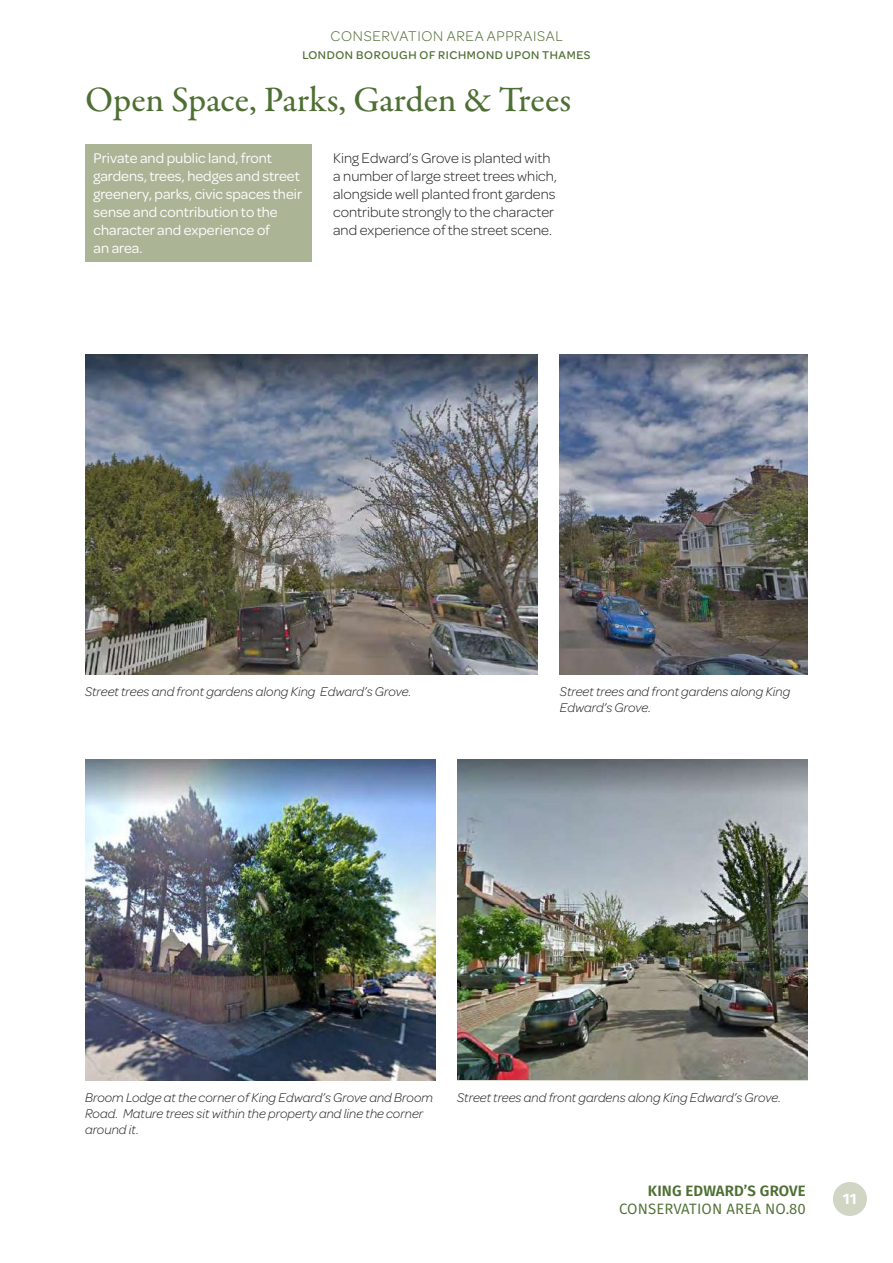
<style>
.page{position:relative;width:893px;height:1263px;background:#fff}
.page>*{position:absolute;margin:0;border:0;box-sizing:border-box;transform-origin:0 0}
.t1{font:500 36px "Garamond Premr Pro";color:#4e6f33}
.t2{font:300 15px/18px "Omnes";color:#231f20}
.t3{font:15px/18px "Omnes";color:#fff}
.t4{font:300 15px "Omnes";letter-spacing:.05em;color:#4e6f33}
.t5{font:15px "Fira Sans";letter-spacing:.01em;color:#4e6f33}
.t6{font:600 15px "Fira Sans";letter-spacing:.01em;color:#4e6f33}
.t7{font:700 15px "Fira Sans";color:#fff}
.t8{font:italic 300 13.5px/16.2px "Omnes";color:#231f20}
.t9{font:500 12px "Omnes";letter-spacing:.05em;color:#4e6f33}
</style>
<div class="page">
<div style="left:833px;top:1182px;width:34px;height:34px;background:#d0d5c4;border-radius:50%"></div>
<div style="left:85px;top:145px;width:227px;height:117px;background:#acb496"></div>
<img style="left:457px;top:760px;width:351px;height:320px">
<img style="left:85px;top:760px;width:351px;height:320px">
<img style="left:560px;top:354px;width:248px;height:320px">
<img style="left:85px;top:354px;width:453px;height:320px">
<p class="t4" style="left:330px;top:26px;width:234px">CONSERVATION AREA APPRAISAL</p>
<p class="t9" style="left:302px;top:46px;width:290px">LONDON BOROUGH OF RICHMOND UPON THAMES</p>
<h1 class="t1" style="left:85px;top:78px;width:488px">Open Space, Parks, Garden &amp; Trees</h1>
<p class="t3" style="left:94px;top:148px;width:210px">Private and public land, front gardens, trees, hedges and street greenery, parks, civic spaces their sense and contribution to the character and experience of<br>an area.</p>
<p class="t2" style="left:333px;top:148px;width:225px">King Edward’s Grove is planted with a number of large street trees which, alongside well planted front gardens contribute strongly to the character and experience of the street scene.</p>
<p class="t8" style="left:85px;top:683px;width:328px">Street trees and front gardens along King Edward’s Grove.</p>
<p class="t8" style="left:560px;top:683px;width:232px">Street trees and front gardens along King<br>Edward’s Grove.</p>
<p class="t8" style="left:85px;top:1088px;width:349px">Broom Lodge at the corner of King Edward’s Grove and Broom<br>Road. Mature trees sit within the property and line the corner around it.</p>
<p class="t8" style="left:457px;top:1088px;width:325px">Street trees and front gardens along King Edward’s Grove.</p>
<p class="t6" style="left:648px;top:1180px;width:159px">KING EDWARD’S GROVE</p>
<p class="t5" style="left:619px;top:1198px;width:188px">CONSERVATION AREA NO.80</p>
<p class="t7" style="left:843px;top:1188px;width:15px">11</p>
</div>
